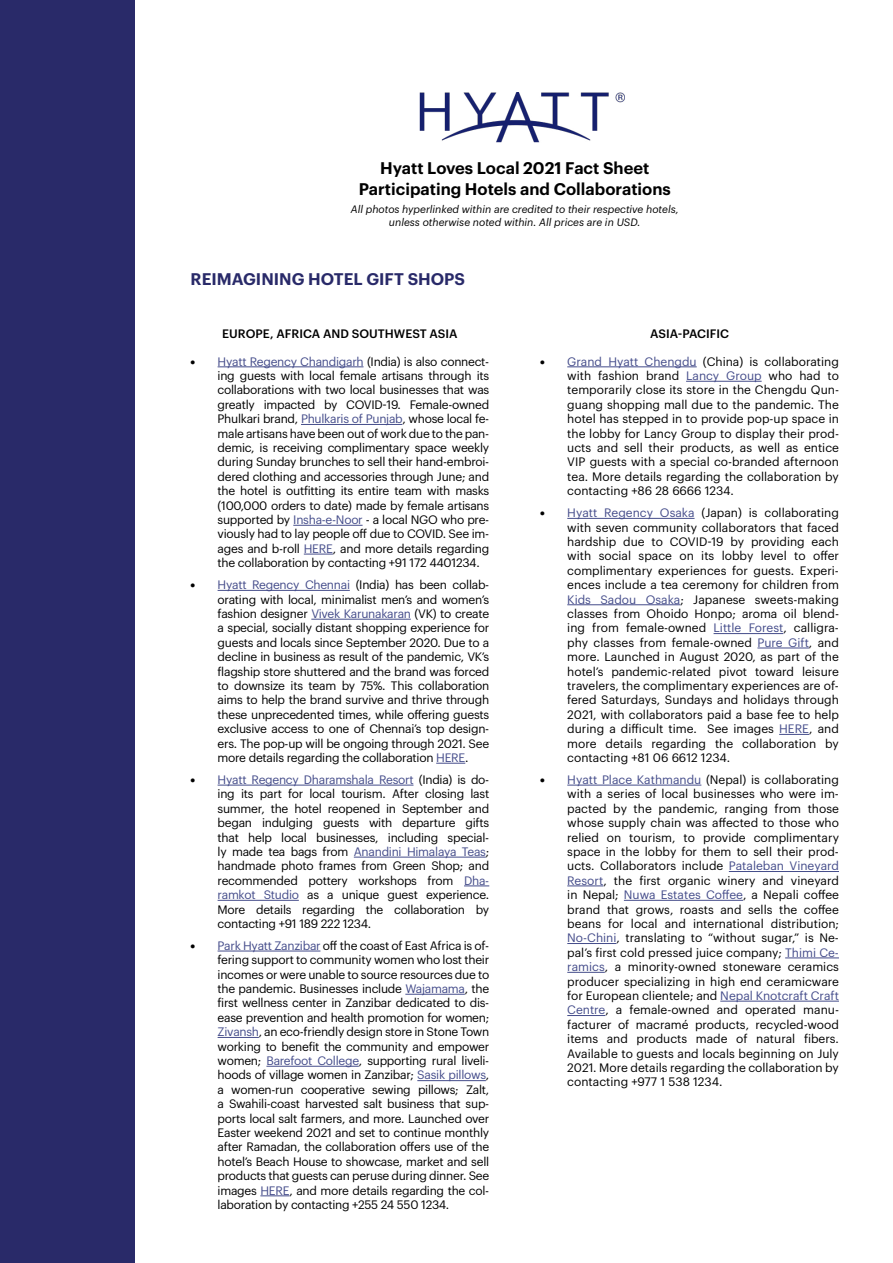
<style>
.page{position:relative;width:893px;height:1263px;background:#fff}
.page>*{position:absolute;margin:0;border:0;box-sizing:border-box;transform-origin:0 0}
.t1{font:600 16.5px/21.6px "Graphik";color:#000;text-align:center}
.t2{font:600 16.5px "Graphik";color:#292a69}
.t3{font:12px/14.4px "Graphik";letter-spacing:-.02em;color:#000;text-align:justify}
.t4{font:500 12px "Graphik";color:#000}
.t5{font:italic 10.5px/12.6px "Graphik";color:#000;text-align:center}
.s1{font-family:"Graphik Super"}
.s2{color:#444c8a}
</style>
<div class="page">
<div style="left:1px;top:0;width:134px;height:1263px;background:#292a69"></div>
<img style="left:419px;top:92px;width:206px;height:50px">
<hr style="left:218px;top:367px;width:146px;height:1px;background:#444c8a">
<hr style="left:301px;top:424px;width:101px;height:1px;background:#444c8a">
<hr style="left:293px;top:525px;width:70px;height:1px;background:#444c8a">
<svg style="left:304px;top:554px;width:29px;height:1px"></svg>
<hr style="left:218px;top:590px;width:132px;height:1px;background:#444c8a">
<hr style="left:311px;top:619px;width:100px;height:1px;background:#444c8a">
<svg style="left:436px;top:763px;width:29px;height:1px"></svg>
<hr style="left:218px;top:785px;width:195px;height:1px;background:#444c8a">
<hr style="left:354px;top:857px;width:132px;height:1px;background:#444c8a">
<svg style="left:464px;top:886px;width:25px;height:1px"></svg>
<hr style="left:218px;top:900px;width:81px;height:1px;background:#444c8a">
<hr style="left:218px;top:951px;width:102px;height:1px;background:#444c8a">
<hr style="left:405px;top:994px;width:60px;height:1px;background:#444c8a">
<hr style="left:218px;top:1037px;width:41px;height:1px;background:#444c8a">
<hr style="left:266px;top:1066px;width:93px;height:1px;background:#444c8a">
<hr style="left:417px;top:1080px;width:69px;height:1px;background:#444c8a">
<svg style="left:260px;top:1195px;width:29px;height:1px"></svg>
<hr style="left:567px;top:367px;width:130px;height:1px;background:#444c8a">
<hr style="left:686px;top:381px;width:76px;height:1px;background:#444c8a">
<hr style="left:567px;top:518px;width:128px;height:1px;background:#444c8a">
<hr style="left:567px;top:604px;width:113px;height:1px;background:#444c8a">
<hr style="left:714px;top:633px;width:69px;height:1px;background:#444c8a">
<hr style="left:757px;top:648px;width:52px;height:1px;background:#444c8a">
<hr style="left:779px;top:734px;width:30px;height:1px;background:#444c8a">
<hr style="left:567px;top:785px;width:134px;height:1px;background:#444c8a">
<hr style="left:729px;top:871px;width:110px;height:1px;background:#444c8a">
<hr style="left:567px;top:886px;width:36px;height:1px;background:#444c8a">
<hr style="left:624px;top:900px;width:119px;height:1px;background:#444c8a">
<hr style="left:567px;top:943px;width:49px;height:1px;background:#444c8a">
<hr style="left:785px;top:958px;width:54px;height:1px;background:#444c8a">
<hr style="left:567px;top:972px;width:38px;height:1px;background:#444c8a">
<hr style="left:720px;top:1001px;width:119px;height:1px;background:#444c8a">
<hr style="left:567px;top:1015px;width:38px;height:1px;background:#444c8a">
<h1 class="t1" style="left:359px;top:155px;width:314px">Hyatt Loves Local 2021 Fact Sheet<br>Participating Hotels and Collaborations</h1>
<p class="t5" style="left:351px;top:202px;width:329px">All photos hyperlinked within are credited to their respective hotels, unless otherwise noted within. All prices are in USD.</p>
<h1 class="t2" style="left:191px;top:266px;width:276px">REIMAGINING HOTEL GIFT SHOPS</h1>
<p class="t4" style="left:222px;top:324px;width:237px">EUROPE, AFRICA AND SOUTHWEST ASIA</p>
<p class="t4" style="left:650px;top:324px;width:80px">ASIA-PACIFIC</p>
<p class="t3" style="left:218px;top:353px;width:273px;text-indent:-27px"><span class="s1">•</span> <span class="s2">Hyatt Regency Chandigarh</span> (India) is also connect&shy;ing guests with local female artisans through its collaborations with two local businesses that was greatly impacted by COVID-19. Female-owned Phulkari brand, <span class="s2">Phulkaris of Punjab</span>, whose local fe&shy;male artisans have been out of work due to the pan&shy;demic, is receiving complimentary space weekly during Sunday brunches to sell their hand-embroi&shy;dered clothing and accessories through June; and the hotel is outfitting its entire team with masks (100,000 orders to date) made by female artisans supported by <span class="s2">Insha-e-Noor</span> - a local NGO who pre&shy;viously had to lay people off due to COVID. See im&shy;ages and b-roll <span class="s2">HERE</span>, and more details regarding the collaboration by contacting +91 172 4401234.</p>
<p class="t3" style="left:218px;top:577px;width:273px;text-indent:-27px"><span class="s1">•</span> <span class="s2">Hyatt Regency Chennai</span> (India) has been collab&shy;orating with local, minimalist men’s and women’s fashion designer <span class="s2">Vivek Karunakaran</span> (VK) to create a special, socially distant shopping experience for guests and locals since September 2020. Due to a decline in business as result of the pandemic, VK’s flagship store shuttered and the brand was forced to downsize its team by 75%. This collaboration aims to help the brand survive and thrive through these unprecedented times, while offering guests exclusive access to one of Chennai’s top design&shy;ers. The pop-up will be ongoing through 2021. See more details regarding the collaboration <span class="s2">HERE</span>.</p>
<p class="t3" style="left:218px;top:771px;width:273px;text-indent:-27px"><span class="s1">•</span> <span class="s2">Hyatt Regency Dharamshala Resort</span> (India) is do&shy;ing its part for local tourism. After closing last summer, the hotel reopened in September and began indulging guests with departure gifts that help local businesses, including special&shy;ly made tea bags from <span class="s2">Anandini Himalaya Teas</span>; handmade photo frames from Green Shop; and recommended pottery workshops from <span class="s2">Dha&shy;ramkot Studio</span> as a unique guest experience.<br>More details regarding the collaboration by contacting +91 189 222 1234.</p>
<p class="t3" style="left:218px;top:937px;width:273px;text-indent:-27px"><span class="s1">•</span> <span class="s2">Park Hyatt Zanzibar</span> off the coast of East Africa is of&shy;fering support to community women who lost their incomes or were unable to source resources due to the pandemic. Businesses include <span class="s2">Wajamama</span>, the first wellness center in Zanzibar dedicated to dis&shy;ease prevention and health promotion for women; <span class="s2">Zivansh</span>, an eco-friendly design store in Stone Town working to benefit the community and empower women; <span class="s2">Barefoot College</span>, supporting rural liveli&shy;hoods of village women in Zanzibar; <span class="s2">Sasik pillows</span>, a women-run cooperative sewing pillows; Zalt, a Swahili-coast harvested salt business that sup&shy;ports local salt farmers, and more. Launched over Easter weekend 2021 and set to continue monthly after Ramadan, the collaboration offers use of the hotel’s Beach House to showcase, market and sell products that guests can peruse during dinner. See images <span class="s2">HERE</span>, and more details regarding the col&shy;laboration by contacting +255 24 550 1234.</p>
<p class="t3" style="left:567px;top:353px;width:273px;text-indent:-27px"><span class="s1">•</span> <span class="s2">Grand Hyatt Chengdu</span> (China) is collaborating with fashion brand <span class="s2">Lancy Group</span> who had to temporarily close its store in the Chengdu Qun&shy;guang shopping mall due to the pandemic. The hotel has stepped in to provide pop-up space in the lobby for Lancy Group to display their prod&shy;ucts and sell their products, as well as entice VIP guests with a special co-branded afternoon tea. More details regarding the collaboration by contacting +86 28 6666 1234.</p>
<p class="t3" style="left:567px;top:505px;width:273px;text-indent:-27px"><span class="s1">•</span> <span class="s2">Hyatt Regency Osaka</span> (Japan) is collaborating with seven community collaborators that faced hardship due to COVID-19 by providing each with social space on its lobby level to offer complimentary experiences for guests. Experi&shy;ences include a tea ceremony for children from <span class="s2">Kids Sadou Osaka</span>; Japanese sweets-making classes from Ohoido Honpo; aroma oil blend&shy;ing from female-owned <span class="s2">Little Forest</span>, calligra&shy;phy classes from female-owned <span class="s2">Pure Gift</span>, and more. Launched in August 2020, as part of the hotel’s pandemic-related pivot toward leisure travelers, the complimentary experiences are of&shy;fered Saturdays, Sundays and holidays through 2021, with collaborators paid a base fee to help during a difficult time. See images <span class="s2">HERE</span>, and more details regarding the collaboration by contacting +81 06 6612 1234.</p>
<p class="t3" style="left:567px;top:771px;width:273px;text-indent:-27px"><span class="s1">•</span> <span class="s2">Hyatt Place Kathmandu</span> (Nepal) is collaborating with a series of local businesses who were im&shy;pacted by the pandemic, ranging from those whose supply chain was affected to those who relied on tourism, to provide complimentary space in the lobby for them to sell their prod&shy;ucts. Collaborators include <span class="s2">Pataleban Vineyard Resort</span>, the first organic winery and vineyard in Nepal; <span class="s2">Nuwa Estates Coffee</span>, a Nepali coffee brand that grows, roasts and sells the coffee beans for local and international distribution; <span class="s2">No-Chini</span>, translating to “without sugar,” is Ne&shy;pal’s first cold pressed juice company; <span class="s2">Thimi Ce&shy;ramics</span>, a minority-owned stoneware ceramics producer specializing in high end ceramicware for European clientele; and <span class="s2">Nepal Knotcraft Craft Centre</span>, a female-owned and operated manu&shy;facturer of macramé products, recycled-wood items and products made of natural fibers.<br>Available to guests and locals beginning on July 2021. More details regarding the collaboration by contacting +977 1 538 1234.</p>
</div>
